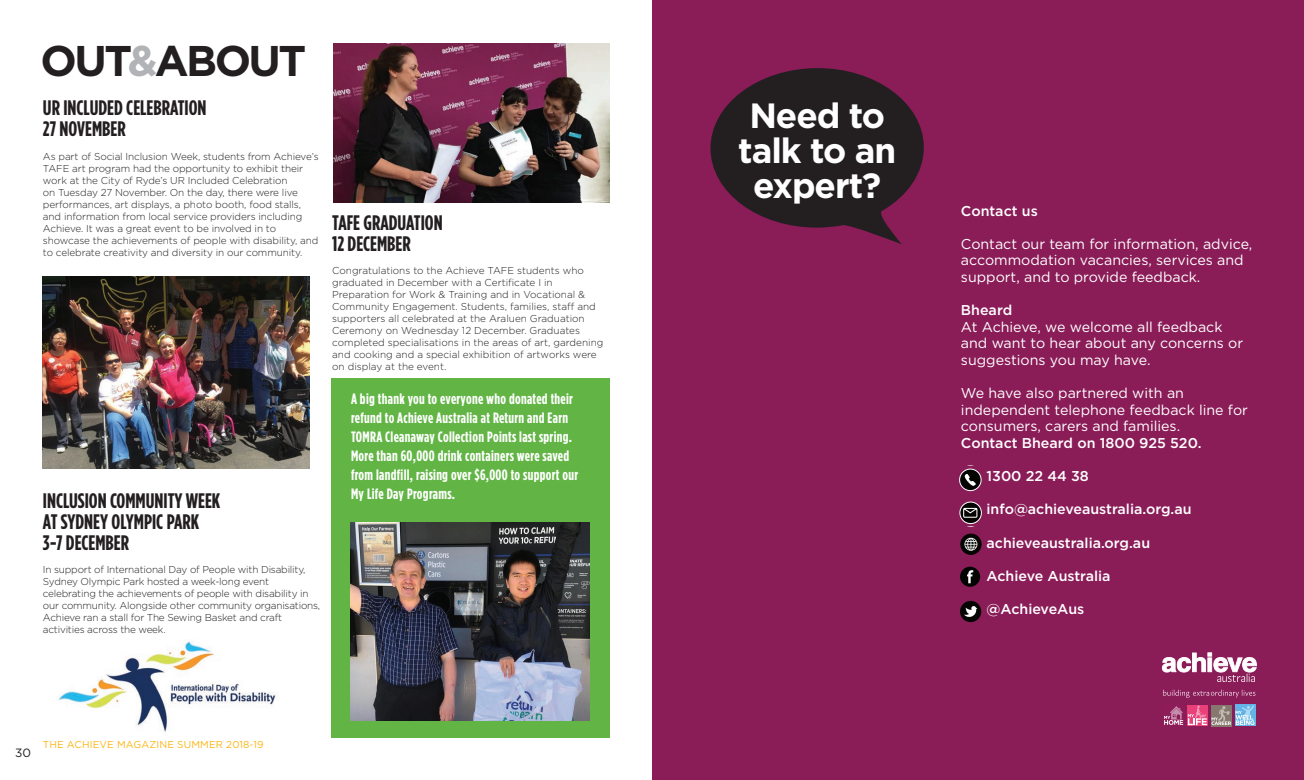
<style>
.page{position:relative;width:1304px;height:780px;background:#fff}
.page>*{position:absolute;margin:0;border:0;box-sizing:border-box;transform-origin:0 0}
.t1{font:700 42.9px "Gotham";letter-spacing:-.06em;color:#231f20}
.t2{font:700 35px/35px "Gotham";letter-spacing:-.03em;color:#fff;text-align:center}
.t3{font:700 21px/21px "Gotham Condensed";color:#231f20}
.t4{font:700 15px/19px "Gotham Condensed";letter-spacing:.02em;color:#fff}
.t5{font:14.2px/16.6px "Gotham";color:#fff}
.t6{font:500 14.2px "Gotham";color:#fff}
.t7{font:12px "Gotham";color:#231f20}
.t8{font:300 10px/12px "Gotham";letter-spacing:-.01em;color:#231f20}
.t9{font:10px "Gotham";letter-spacing:.01em;color:#fcb615}
.s1{color:#b2b3b7}
</style>
<div class="page">
<div style="left:331px;top:378px;width:278px;height:359px;background:#62b545"></div>
<div style="left:652px;top:0;width:652px;height:780px;background:#8a1c58"></div>
<svg style="left:710px;top:68px;width:214px;height:176px"></svg>
<svg style="left:1163px;top:689px;width:92px;height:8px"></svg>
<svg style="left:1162px;top:652px;width:95px;height:30px"></svg>
<div style="left:1211px;top:705px;width:21px;height:21px;background:#86786f"></div>
<div style="left:1235px;top:705px;width:20px;height:21px;background:#61b4e5"></div>
<svg style="left:1164px;top:705px;width:90px;height:20px"></svg>
<div style="left:960px;top:469px;width:21px;height:21px;background:#040503;border-radius:50%"></div>
<div style="left:959px;top:469px;width:22px;height:21px;border:1px solid #fff;border-radius:50%"></div>
<svg style="left:965px;top:474px;width:11px;height:12px"></svg>
<svg style="left:960px;top:502px;width:21px;height:21px"></svg>
<div style="left:960px;top:502px;width:21px;height:21px;border:1px solid #fff;border-radius:50%"></div>
<svg style="left:963px;top:501px;width:19px;height:24px"></svg>
<div style="left:960px;top:601px;width:21px;height:21px;background:#050604;border-radius:50%"></div>
<svg style="left:964px;top:606px;width:13px;height:11px"></svg>
<div style="left:960px;top:566px;width:20px;height:20px;background:#040503;border-radius:50%"></div>
<svg style="left:967px;top:570px;width:6px;height:13px"></svg>
<div style="left:961px;top:534px;width:20px;height:20px;background:#050604;border-radius:50%"></div>
<div style="left:961px;top:534px;width:20px;height:20px;border:1px solid #040503;border-radius:50%"></div>
<svg style="left:964px;top:537px;width:13px;height:13px"></svg>
<img style="left:351px;top:522px;width:238px;height:198px">
<img style="left:43px;top:276px;width:267px;height:193px">
<img style="left:333px;top:43px;width:276px;height:159px">
<img style="left:58px;top:641px;width:219px;height:91px">
<h1 class="t1" style="left:41px;top:33px;width:267px">OUT<span class="s1">&amp;</span>ABOUT</h1>
<h3 class="t3" style="left:43px;top:97px;width:165px">UR INCLUDED CELEBRATION<br>27 NOVEMBER</h3>
<p class="t8" style="left:43px;top:150px;width:277px">As part of Social Inclusion Week, students from Achieve’s TAFE art program had the opportunity to exhibit their work at the City of Ryde’s UR Included Celebration<br>on Tuesday 27 November. On the day, there were live performances, art displays, a photo booth, food stalls, and information from local service providers including Achieve. It was a great event to be involved in to showcase the achievements of people with disability, and to celebrate creativity and diversity in our community.</p>
<h3 class="t3" style="left:43px;top:490px;width:179px">INCLUSION COMMUNITY WEEK<br>AT SYDNEY OLYMPIC PARK<br>3-7 DECEMBER</h3>
<p class="t8" style="left:43px;top:563px;width:279px">In support of International Day of People with Disability, Sydney Olympic Park hosted a week-long event celebrating the achievements of people with disability in our community. Alongside other community organisations, Achieve ran a stall for The Sewing Basket and craft activities across the week.</p>
<h3 class="t3" style="left:332px;top:212px;width:112px">TAFE GRADUATION<br>12 DECEMBER</h3>
<p class="t8" style="left:332px;top:264px;width:273px">Congratulations to the Achieve TAFE students who graduated in December with a Certificate I in Preparation for Work &amp; Training and in Vocational &amp; Community Engagement. Students, families, staff and supporters all celebrated at the Araluen Graduation Ceremony on Wednesday 12 December. Graduates completed specialisations in the areas of art, gardening and cooking and a special exhibition of artworks were on display at the event.</p>
<p class="t4" style="left:351px;top:389px;width:229px">A big thank you to everyone who donated their refund to Achieve Australia at Return and Earn TOMRA Cleanaway Collection Points last spring.<br>More than 60,000 drink containers were saved from landfill, raising over $6,000 to support our My Life Day Programs.</p>
<p class="t7" style="left:15px;top:745px;width:17px">30</p>
<p class="t9" style="left:43px;top:738px;width:222px">THE ACHIEVE MAGAZINE SUMMER 2018-19</p>
<h2 class="t2" style="left:738px;top:98px;width:159px">Need to talk to an expert?</h2>
<h3 class="t6" style="left:961px;top:202px;width:78px">Contact us</h3>
<h3 class="t5" style="left:961px;top:235px;width:293px">Contact our team for information, advice, accommodation vacancies, services and support, and to provide feedback.</h3>
<h3 class="t6" style="left:961px;top:301px;width:53px">Bheard</h3>
<h3 class="t5" style="left:961px;top:318px;width:284px">At Achieve, we welcome all feedback and want to hear about any concerns or suggestions you may have.</h3>
<h3 class="t5" style="left:961px;top:384px;width:289px">We have also partnered with an independent telephone feedback line for consumers, carers and families.</h3>
<h3 class="t6" style="left:961px;top:434px;width:242px">Contact Bheard on 1800 925 520.</h3>
<h3 class="t6" style="left:987px;top:467px;width:104px">1300 22 44 38</h3>
<h3 class="t6" style="left:987px;top:500px;width:206px">info@achieveaustralia.org.au</h3>
<h3 class="t6" style="left:987px;top:534px;width:165px">achieveaustralia.org.au</h3>
<h3 class="t6" style="left:987px;top:567px;width:126px">Achieve Australia</h3>
<h3 class="t6" style="left:987px;top:600px;width:99px">@AchieveAus</h3>
</div>
